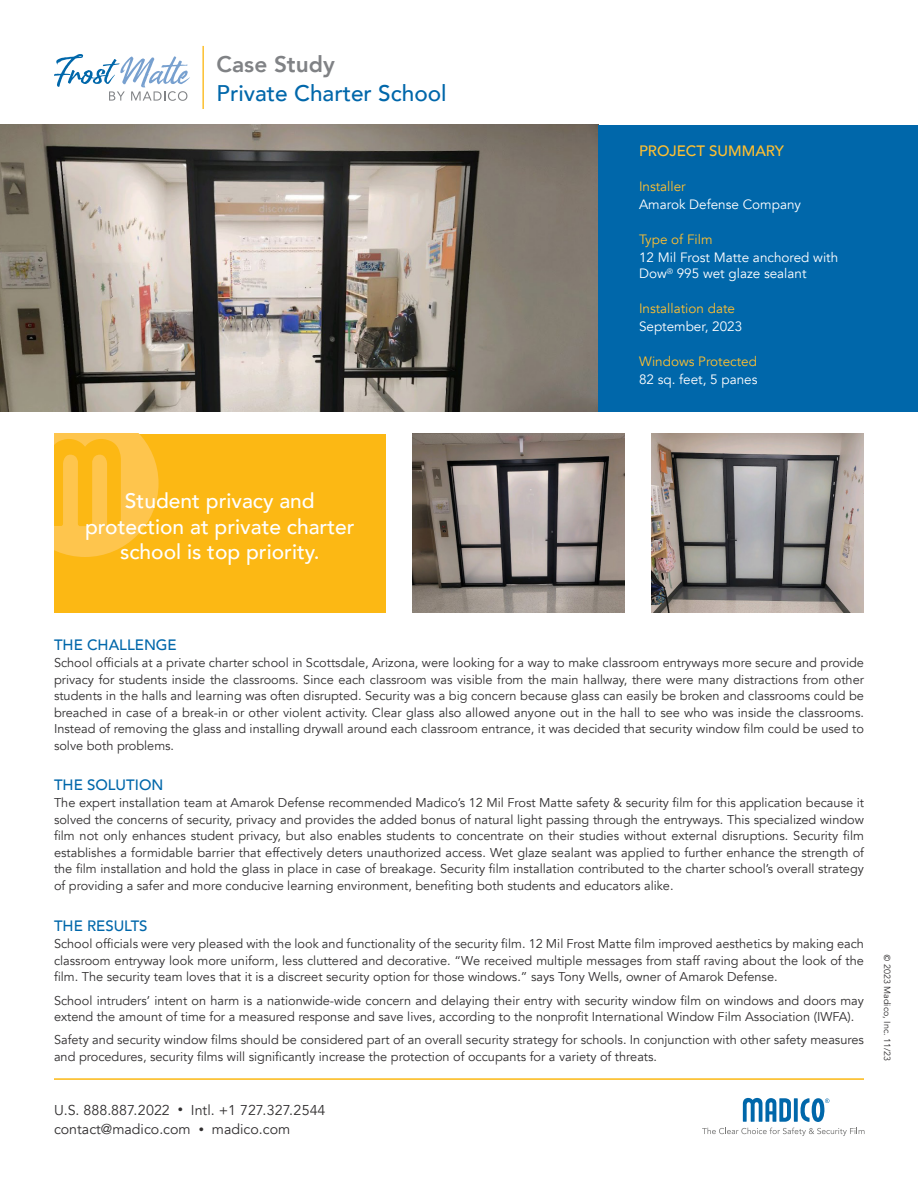
<style>
.page{position:relative;width:918px;height:1188px;background:#fff}
.page>*{position:absolute;margin:0;border:0;box-sizing:border-box;transform-origin:0 0}
.t1{font:500 22.65px "Avenir";color:#0067aa}
.t2{font:800 22.65px "Avenir";color:#808285}
.t3{font:500 21px/25.2px "Avenir";color:#fff;text-align:center}
.t4{font:500 15px "Avenir";color:#0067aa}
.t5{font:500 15px "Avenir";color:#febf31}
.t6{font:14.25px "Avenir";color:#312f30}
.t7{font:13.5px/16.5px "Avenir";color:#fff}
.t8{font:13.5px "Avenir";color:#febf31}
.t9{font:12.75px/16.5px "Avenir";color:#312f30;text-align:justify}
.t10{font:9px "Avenir";color:#312f30}
.s1{font-size:10.5px}
.s2{font-family:"Calibri"}
</style>
<div class="page">
<img style="left:0;top:125px;width:598px;height:286px">
<div style="left:598px;top:125px;width:320px;height:286px;background:#0067aa"></div>
<img style="left:413px;top:434px;width:212px;height:178px">
<img style="left:652px;top:434px;width:212px;height:178px">
<hr style="left:202px;top:46px;width:2px;height:63px;background:#fcb814">
<div style="left:54px;top:434px;width:332px;height:178px;background:#fcb814"></div>
<svg style="left:54px;top:434px;width:105px;height:123px"></svg>
<hr style="left:54px;top:1078px;width:810px;height:2px;background:#fcb814">
<svg style="left:702px;top:1128px;width:163px;height:8px"></svg>
<svg style="left:743px;top:1097px;width:48px;height:25px"></svg>
<svg style="left:794px;top:1098px;width:4px;height:24px"></svg>
<svg style="left:800px;top:1098px;width:29px;height:24px"></svg>
<svg style="left:54px;top:54px;width:136px;height:47px"></svg>
<p class="t2" style="left:217px;top:47px;width:120px">Case Study</p>
<p class="t1" style="left:217px;top:73px;width:231px">Private Charter School</p>
<p class="t5" style="left:639px;top:138px;width:146px">PROJECT SUMMARY</p>
<p class="t8" style="left:639px;top:179px;width:48px">Installer</p>
<p class="t7" style="left:639px;top:196px;width:164px">Amarok Defense Company</p>
<p class="t8" style="left:639px;top:232px;width:75px">Type of Film</p>
<p class="t7" style="left:639px;top:249px;width:201px">12 Mil Frost Matte anchored with<br>Dow<sup>®</sup> 995 wet glaze sealant</p>
<p class="t8" style="left:639px;top:301px;width:98px">Installation date</p>
<p class="t7" style="left:639px;top:318px;width:105px">September, 2023</p>
<p class="t8" style="left:639px;top:354px;width:120px">Windows Protected</p>
<p class="t7" style="left:639px;top:371px;width:120px">82 sq. feet, 5 panes</p>
<p class="t3" style="left:85px;top:487px;width:271px">Student privacy and protection at private charter school is top priority.</p>
<p class="t4" style="left:54px;top:632px;width:124px">THE CHALLENGE</p>
<p class="t9" style="left:54px;top:655px;width:812px">School officials at a private charter school in Scottsdale, Arizona, were looking for a way to make classroom entryways more secure and provide privacy for students inside the classrooms. Since each classroom was visible from the main hallway, there were many distractions from other students in the halls and learning was often disrupted. Security was a big concern because glass can easily be broken and classrooms could be breached in case of a break-in or other violent activity. Clear glass also allowed anyone out in the hall to see who was inside the classrooms.<br>Instead of removing the glass and installing drywall around each classroom entrance, it was decided that security window film could be used to solve both problems.</p>
<p class="t4" style="left:54px;top:772px;width:111px">THE SOLUTION</p>
<p class="t9" style="left:54px;top:795px;width:812px">The expert installation team at Amarok Defense recommended Madico’s 12 Mil Frost Matte safety &amp; security film for this application because it solved the concerns of security, privacy and provides the added bonus of natural light passing through the entryways. This specialized window film not only enhances student privacy, but also enables students to concentrate on their studies without external disruptions. Security film establishes a formidable barrier that effectively deters unauthorized access. Wet glaze sealant was applied to further enhance the strength of the film installation and hold the glass in place in case of breakage. Security film installation contributed to the charter school’s overall strategy of providing a safer and more conducive learning environment, benefiting both students and educators alike.</p>
<p class="t4" style="left:54px;top:912px;width:95px">THE RESULTS</p>
<p class="t9" style="left:54px;top:936px;width:812px">School officials were very pleased with the look and functionality of the security film. 12 Mil Frost Matte film improved aesthetics by making each classroom entryway look more uniform, less cluttered and decorative. “We received multiple messages from staff raving about the look of the film. The security team loves that it is a discreet security option for those windows.” says Tony Wells, owner of Amarok Defense.</p>
<p class="t9" style="left:54px;top:992px;width:812px">School intruders’ intent on harm is a nationwide-wide concern and delaying their entry with security window film on windows and doors may extend the amount of time for a measured response and save lives, according to the nonprofit International Window Film Association (IWFA).</p>
<p class="t9" style="left:54px;top:1032px;width:812px">Safety and security window films should be considered part of an overall security strategy for schools. In conjunction with other safety measures and procedures, security films will significantly increase the protection of occupants for a variety of threats.</p>
<p class="t6" style="left:54px;top:1101px;width:273px">U.S. 888.887.2022 <span class="s1">•</span> Intl. +1 727.327.2544</p>
<p class="t6" style="left:54px;top:1121px;width:238px">contact@madico.com <span class="s1">•</span> madico.com</p>
<p class="t10" style="left:893px;top:954px;width:109px;rotate:90deg"><span class="s2">©</span> 2023 Madico, Inc. 11/23</p>
</div>
